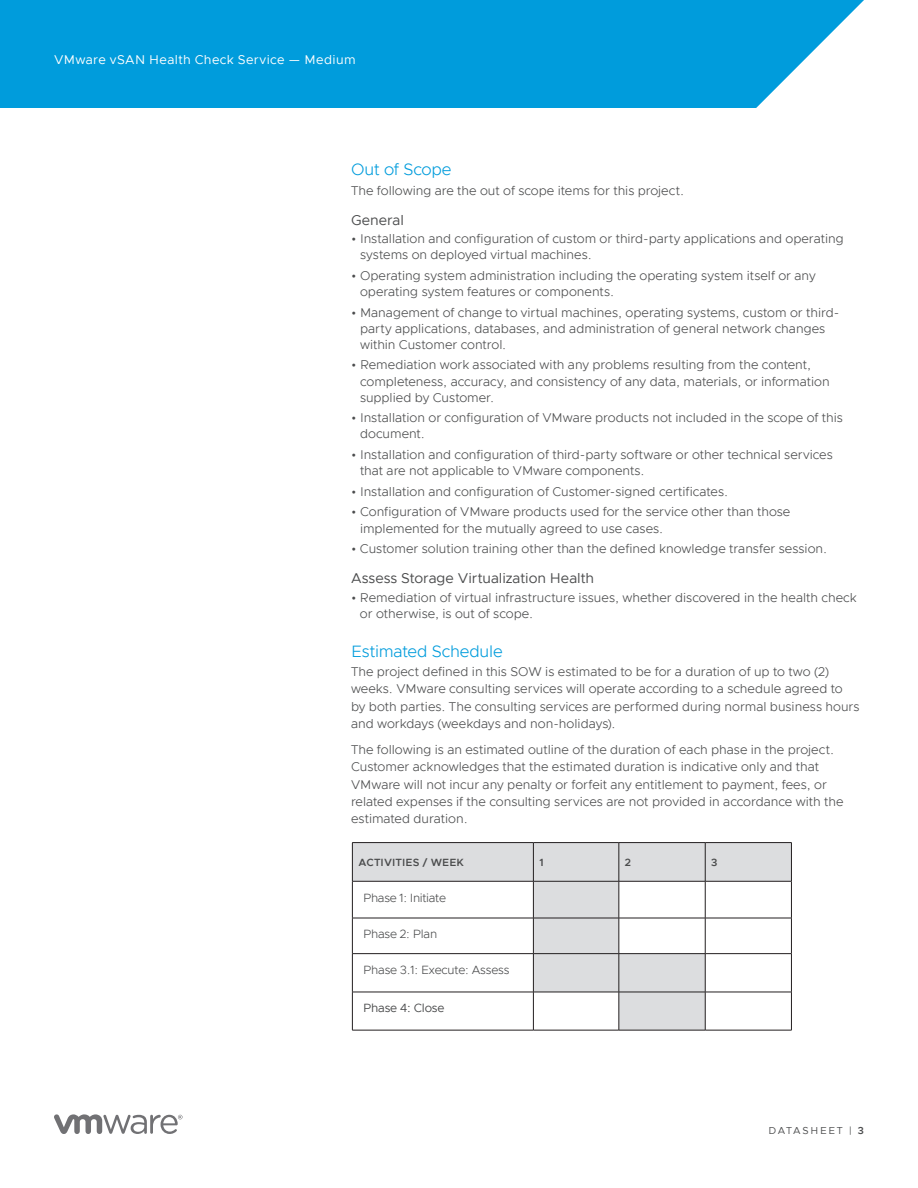
<style>
.page{position:relative;width:918px;height:1188px;background:#fff}
.page>*{position:absolute;margin:0;border:0;box-sizing:border-box;transform-origin:0 0}
.t1{font:300 16.5px "Metropolis";letter-spacing:-.01em;color:#009cdc}
.t2{font:14.25px "Metropolis";color:#4b4c4d}
.t3{font:300 12.75px/16.2px "Metropolis";color:#4b4c4d}
.t4{font:12.75px "Metropolis";letter-spacing:.025em;color:#fff}
.t5{font:300 12px "Metropolis";letter-spacing:-.02em;color:#4b4c4d}
.t6{font:12px "Metropolis";letter-spacing:-.015em;color:#4b4c4d}
.t7{font:600 10.5px "Metropolis";letter-spacing:.01em;color:#4b4c4d}
.t8{font:10.2px "Metropolis";letter-spacing:.165em;color:#4b4c4d}
.s1{font-weight:600}
</style>
<div class="page">
<svg style="left:54px;top:1114px;width:129px;height:20px"></svg>
<div style="left:0;top:0;width:864px;height:108px;background:#009cdc"></div>
<svg style="left:353px;top:843px;width:438px;height:187px"></svg>
<hr style="left:352px;top:881px;width:1px;height:37px;background:#231f20">
<hr style="left:705px;top:881px;width:1px;height:37px;background:#231f20">
<hr style="left:791px;top:881px;width:1px;height:37px;background:#231f20">
<hr style="left:352px;top:918px;width:181px;height:1px;background:#231f20">
<hr style="left:352px;top:918px;width:1px;height:35px;background:#231f20">
<hr style="left:619px;top:918px;width:86px;height:1px;background:#231f20">
<hr style="left:705px;top:918px;width:87px;height:1px;background:#231f20">
<hr style="left:705px;top:918px;width:1px;height:35px;background:#231f20">
<hr style="left:791px;top:918px;width:1px;height:35px;background:#231f20">
<hr style="left:352px;top:953px;width:181px;height:1px;background:#231f20">
<hr style="left:352px;top:954px;width:1px;height:38px;background:#231f20">
<hr style="left:619px;top:953px;width:86px;height:1px;background:#231f20">
<hr style="left:705px;top:953px;width:87px;height:1px;background:#231f20">
<hr style="left:705px;top:954px;width:1px;height:38px;background:#231f20">
<hr style="left:791px;top:954px;width:1px;height:38px;background:#231f20">
<hr style="left:352px;top:992px;width:181px;height:1px;background:#231f20">
<hr style="left:352px;top:992px;width:1px;height:38px;background:#231f20">
<hr style="left:619px;top:992px;width:86px;height:1px;background:#231f20">
<hr style="left:705px;top:992px;width:87px;height:1px;background:#231f20">
<hr style="left:705px;top:992px;width:1px;height:38px;background:#231f20">
<hr style="left:791px;top:992px;width:1px;height:38px;background:#231f20">
<hr style="left:352px;top:1030px;width:181px;height:1px;background:#231f20">
<hr style="left:619px;top:1030px;width:86px;height:1px;background:#231f20">
<hr style="left:705px;top:1030px;width:87px;height:1px;background:#231f20">
<hr style="left:352px;top:842px;width:181px;height:1px;background:#231f20">
<hr style="left:352px;top:843px;width:1px;height:38px;background:#231f20">
<hr style="left:619px;top:842px;width:86px;height:1px;background:#231f20">
<hr style="left:705px;top:842px;width:87px;height:1px;background:#231f20">
<hr style="left:705px;top:843px;width:1px;height:38px;background:#231f20">
<hr style="left:791px;top:843px;width:1px;height:38px;background:#231f20">
<hr style="left:352px;top:881px;width:181px;height:1px;background:#231f20">
<hr style="left:619px;top:881px;width:86px;height:1px;background:#231f20">
<hr style="left:705px;top:881px;width:87px;height:1px;background:#231f20">
<hr style="left:533px;top:842px;width:86px;height:1px;background:#231f20">
<hr style="left:533px;top:843px;width:1px;height:38px;background:#231f20">
<hr style="left:619px;top:843px;width:1px;height:38px;background:#231f20">
<hr style="left:533px;top:881px;width:86px;height:1px;background:#231f20">
<hr style="left:533px;top:881px;width:1px;height:37px;background:#231f20">
<hr style="left:619px;top:881px;width:1px;height:37px;background:#231f20">
<hr style="left:533px;top:918px;width:86px;height:1px;background:#231f20">
<hr style="left:533px;top:918px;width:1px;height:35px;background:#231f20">
<hr style="left:619px;top:918px;width:1px;height:35px;background:#231f20">
<hr style="left:533px;top:953px;width:86px;height:1px;background:#231f20">
<hr style="left:533px;top:954px;width:1px;height:38px;background:#231f20">
<hr style="left:619px;top:954px;width:1px;height:38px;background:#231f20">
<hr style="left:533px;top:992px;width:86px;height:1px;background:#231f20">
<hr style="left:533px;top:992px;width:1px;height:38px;background:#231f20">
<hr style="left:619px;top:992px;width:1px;height:38px;background:#231f20">
<hr style="left:533px;top:1030px;width:86px;height:1px;background:#231f20">
<p class="t4" style="left:54px;top:52px;width:303px">VMware vSAN Health Check Service — Medium</p>
<p class="t1" style="left:351px;top:159px;width:102px">Out of Scope</p>
<p class="t3" style="left:351px;top:182px;width:335px">The following are the out of scope items for this project.</p>
<p class="t2" style="left:351px;top:211px;width:54px">General</p>
<p class="t3" style="left:360px;top:231px;width:485px;text-indent:-9px">• Installation and configuration of custom or third-party applications and operating systems on deployed virtual machines.</p>
<p class="t3" style="left:360px;top:267px;width:457px;text-indent:-9px">• Operating system administration including the operating system itself or any operating system features or components.</p>
<p class="t3" style="left:360px;top:304px;width:481px;text-indent:-9px">• Management of change to virtual machines, operating systems, custom or third&shy;party applications, databases, and administration of general network changes within Customer control.</p>
<p class="t3" style="left:360px;top:357px;width:471px;text-indent:-9px">• Remediation work associated with any problems resulting from the content, completeness, accuracy, and consistency of any data, materials, or information supplied by Customer.</p>
<p class="t3" style="left:360px;top:410px;width:484px;text-indent:-9px">• Installation or configuration of VMware products not included in the scope of this document.</p>
<p class="t3" style="left:360px;top:447px;width:474px;text-indent:-9px">• Installation and configuration of third-party software or other technical services that are not applicable to VMware components.</p>
<p class="t3" style="left:351px;top:483px;width:379px">• Installation and configuration of Customer-signed certificates.</p>
<p class="t3" style="left:360px;top:504px;width:432px;text-indent:-9px">• Configuration of VMware products used for the service other than those implemented for the mutually agreed to use cases.</p>
<p class="t3" style="left:351px;top:541px;width:478px">• Customer solution training other than the defined knowledge transfer session.</p>
<p class="t2" style="left:351px;top:570px;width:245px">Assess Storage Virtualization Health</p>
<p class="t3" style="left:360px;top:589px;width:498px;text-indent:-9px">• Remediation of virtual infrastructure issues, whether discovered in the health check or otherwise, is out of scope.</p>
<p class="t1" style="left:351px;top:641px;width:153px">Estimated Schedule</p>
<p class="t3" style="left:351px;top:663px;width:510px;line-height:17.2px">The project defined in this SOW is estimated to be for a duration of up to two (2) weeks. VMware consulting services will operate according to a schedule agreed to by both parties. The consulting services are performed during normal business hours and workdays (weekdays and non-holidays).</p>
<p class="t3" style="left:351px;top:741px;width:494px;line-height:17.2px">The following is an estimated outline of the duration of each phase in the project.<br>Customer acknowledges that the estimated duration is indicative only and that VMware will not incur any penalty or forfeit any entitlement to payment, fees, or related expenses if the consulting services are not provided in accordance with the estimated duration.</p>
<p class="t7" style="left:358px;top:856px;width:107px">ACTIVITIES / WEEK</p>
<p class="t7" style="left:539px;top:856px;width:6px">1</p>
<p class="t7" style="left:625px;top:856px;width:8px">2</p>
<p class="t7" style="left:711px;top:856px;width:8px">3</p>
<p class="t5" style="left:363px;top:890px;width:84px">Phase 1: Initiate</p>
<p class="t5" style="left:363px;top:927px;width:75px">Phase 2: Plan</p>
<p class="t5" style="left:363px;top:962px;width:148px">Phase 3.1: Execute: Assess</p>
<p class="t6" style="left:363px;top:1001px;width:83px">Phase 4: Close</p>
<p class="t8" style="left:768px;top:1124px;width:97px">DATASHEET | <span class="s1">3</span></p>
</div>
